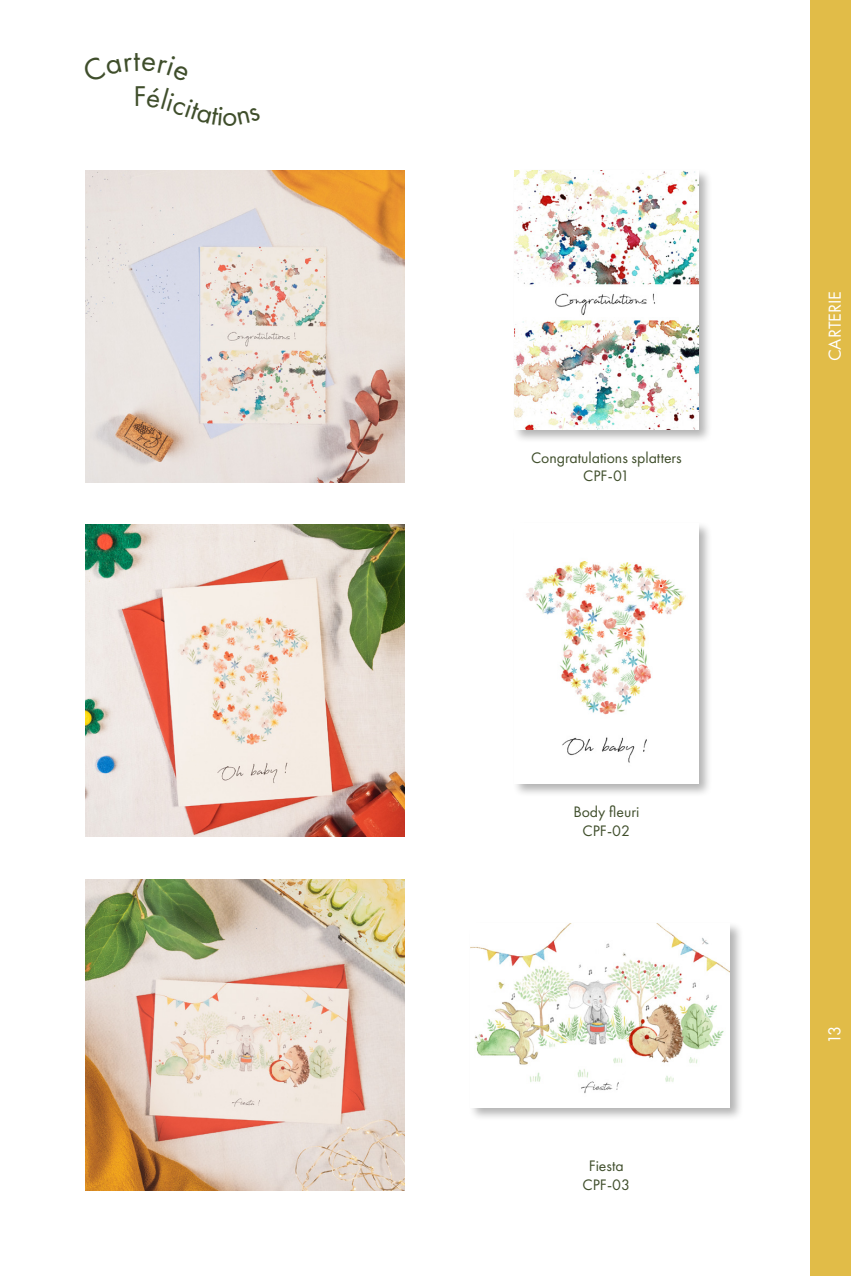
<style>
.page{position:relative;width:851px;height:1276px;background:#fff}
.page>*{position:absolute;margin:0;border:0;box-sizing:border-box;transform-origin:0 0}
.t1{font:29.55px "Futura PT";color:#3f4e2b}
.t2{font:18px "Futura PT";color:#fff}
.t3{font:15.75px/18.9px "Futura PT";color:#3f4e2b;text-align:center}
</style>
<div class="page">
<img style="left:85px;top:170px;width:319px;height:312px">
<img style="left:85px;top:524px;width:319px;height:312px">
<img style="left:85px;top:879px;width:319px;height:312px">
<div style="left:512px;top:168px;width:201px;height:276px;background:#000;opacity:.3"></div>
<img style="left:514px;top:170px;width:184px;height:259px">
<div style="left:512px;top:522px;width:201px;height:276px;background:#000;opacity:.3"></div>
<img style="left:514px;top:524px;width:184px;height:259px">
<div style="left:468px;top:921px;width:275px;height:200px;background:#000;opacity:.3"></div>
<img style="left:470px;top:923px;width:259px;height:184px">
<div style="left:810px;top:0;width:40px;height:1276px;background:#e1bc48"></div>
<h1 class="t1" style="left:133px;top:79px;width:15px">F</h1>
<p class="t3" style="left:531px;top:448px;width:152px">Congratulations splatters<br>CPF-01</p>
<p class="t3" style="left:573px;top:802px;width:67px">Body fleuri<br>CPF-02</p>
<p class="t3" style="left:582px;top:1156px;width:49px">Fiesta<br>CPF-03</p>
<p class="t2" style="left:824px;top:361px;width:72px;rotate:-90deg">CARTERIE</p>
<p class="t2" style="left:823px;top:1044px;width:19px;rotate:-90deg">13</p>
</div>
